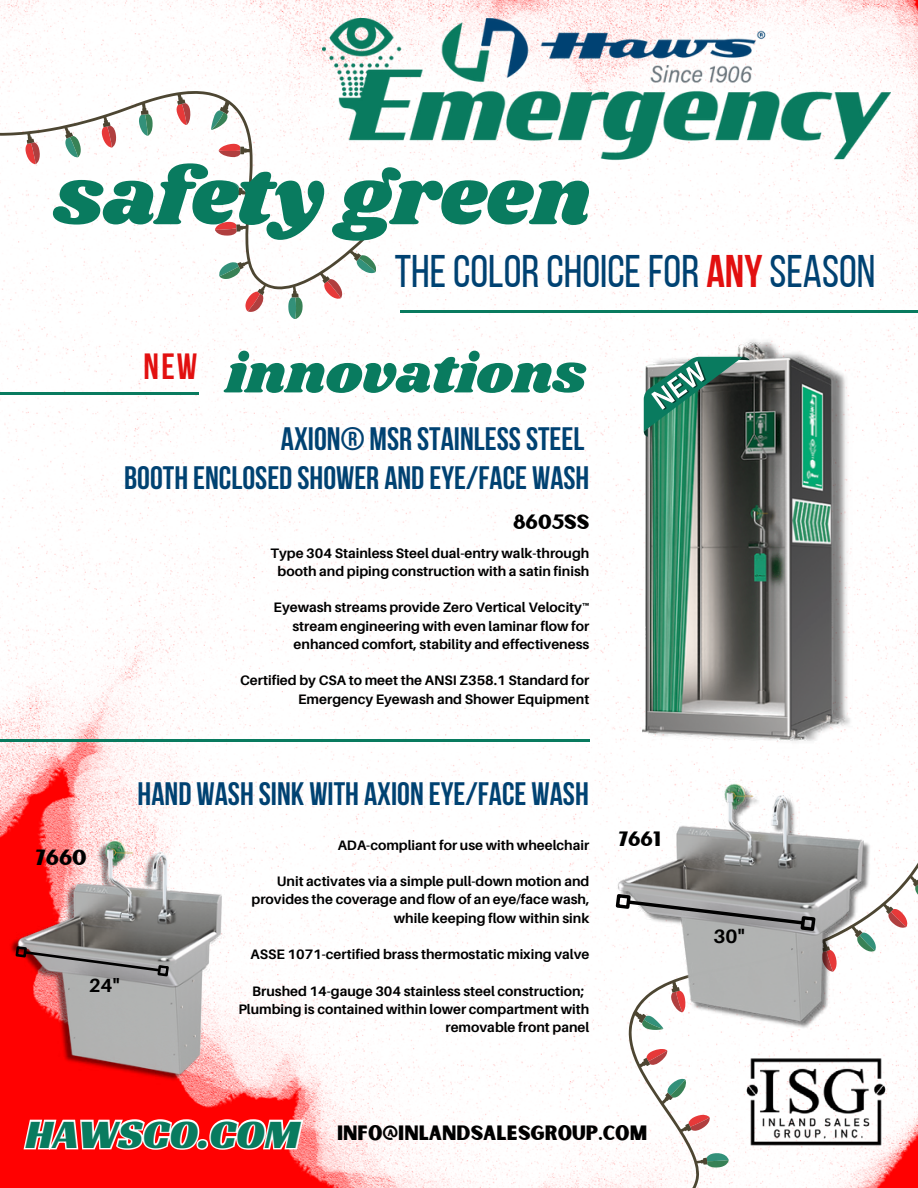
<style>
.page{position:relative;width:918px;height:1188px;background:#fff}
.page>*{position:absolute;margin:0;border:0;box-sizing:border-box;transform-origin:0 0}
.t1{font:82.35px "Shrikhand";color:#097b5f}
.t2{font:55.65px "Shrikhand";color:#097b5f}
.t3{font:45.6px "Bebas Neue";color:#004272}
.t4{font:700 32.4px/38.8px "Bebas Neue";color:#004272;text-align:right}
.t5{font:21px "Sunborn Sans One";color:#000}
.t6{font:19.8px "Sunborn Sans One";color:#000}
.t7{font:700 19.35px "Aileron";color:#000}
.t8{font:700 19.05px "Aileron";color:#000}
.t9{font:700 13.65px/18.3px "Aileron";color:#000;text-align:right}
.s1{font-weight:700;color:#e21010}
.s2{font-family:"Racing Sans One";font-size:41.85px;color:#097b5f}
</style>
<div class="page">
<img style="left:0;top:0;width:918px;height:1188px">
<img style="left:643px;top:319px;width:212px;height:445px">
<svg style="left:643px;top:357px;width:107px;height:80px;background:#4e796b"></svg>
<svg style="left:578px;top:809px;width:340px;height:379px"></svg>
<img style="left:735px;top:1040px;width:163px;height:122px">
<img style="left:323px;top:18px;width:568px;height:145px">
<svg style="left:0;top:89px;width:376px;height:230px"></svg>
<svg style="left:0;top:297px;width:342px;height:15px"></svg>
<svg style="left:0;top:65px;width:368px;height:232px"></svg>
<hr style="left:400px;top:310px;width:518px;height:2px;background:#097b5f">
<img style="left:610px;top:772px;width:270px;height:271px">
<svg style="left:614px;top:892px;width:204px;height:41px"></svg>
<img style="left:0;top:828px;width:248px;height:267px">
<svg style="left:14px;top:945px;width:156px;height:33px;background:#957778"></svg>
<hr style="left:0;top:392px;width:199px;height:3px;background:#097b5f">
<hr style="left:0;top:739px;width:589px;height:3px;background:#097b5f">
<svg style="left:22px;top:1109px;width:283px;height:46px"></svg>
<h1 class="t1" style="left:54px;top:140px;width:538px">safety green</h1>
<h3 class="t3" style="left:395px;top:247px;width:482px">THECOLORCHOICE FOR <span class="s1">ANY</span>SEASON</h3>
<h2 class="t2" style="left:144px;top:335px;width:444px"><sup>NEW</sup> innovations</h2>
<h3 class="t4" style="left:124px;top:419px;width:467px">AXION® MSR STAINLESS STEEL<br>BOOTH ENCLOSED SHOWER AND EYE/FACE WASH</h3>
<h3 class="t6" style="left:513px;top:507px;width:78px">8605SS</h3>
<p class="t9" style="left:271px;top:544px;width:320px;text-align:center">Type 304 Stainless Steel dual-entry walk-through booth and piping construction with a satin finish</p>
<p class="t9" style="left:292px;top:599px;width:298px;text-align:justify;text-indent:-19px">Eyewash streams provide Zero Vertical Velocity™ stream engineering with even laminar flow for enhanced comfort, stability and effectiveness</p>
<p class="t9" style="left:240px;top:672px;width:351px">Certified by CSA to meet the ANSI Z358.1 Standard for<br>Emergency Eyewash and Shower Equipment</p>
<h3 class="t5" style="left:36px;top:843px;width:53px">7660</h3>
<h3 class="t8" style="left:89px;top:974px;width:33px">24"</h3>
<h3 class="t4" style="left:138px;top:774px;width:453px">HAND WASH SINK WITH AXION EYE/FACE WASH</h3>
<p class="t9" style="left:338px;top:836px;width:253px">ADA-compliant for use with wheelchair</p>
<p class="t9" style="left:252px;top:872px;width:339px">Unit activates via a simple pull-down motion and provides the coverage and flow of an eye/face wash, while keeping flow within sink</p>
<p class="t9" style="left:250px;top:945px;width:340px">ASSE 1071-certified brass thermostatic mixing valve</p>
<p class="t9" style="left:252px;top:982px;width:333px">Brushed 14-gauge 304 stainless steel construction;</p>
<p class="t9" style="left:238px;top:1000px;width:352px">Plumbing is contained within lower compartment with</p>
<p class="t9" style="left:445px;top:1018px;width:145px">removable front panel</p>
<h3 class="t6" style="left:619px;top:825px;width:44px">7661</h3>
<h3 class="t6" style="left:26px;top:1118px;width:623px"><span class="s2">HAWSCO.COM</span> INFO@INLANDSALESGROUP.COM</h3>
<h3 class="t7" style="left:713px;top:926px;width:33px">30"</h3>
</div>
